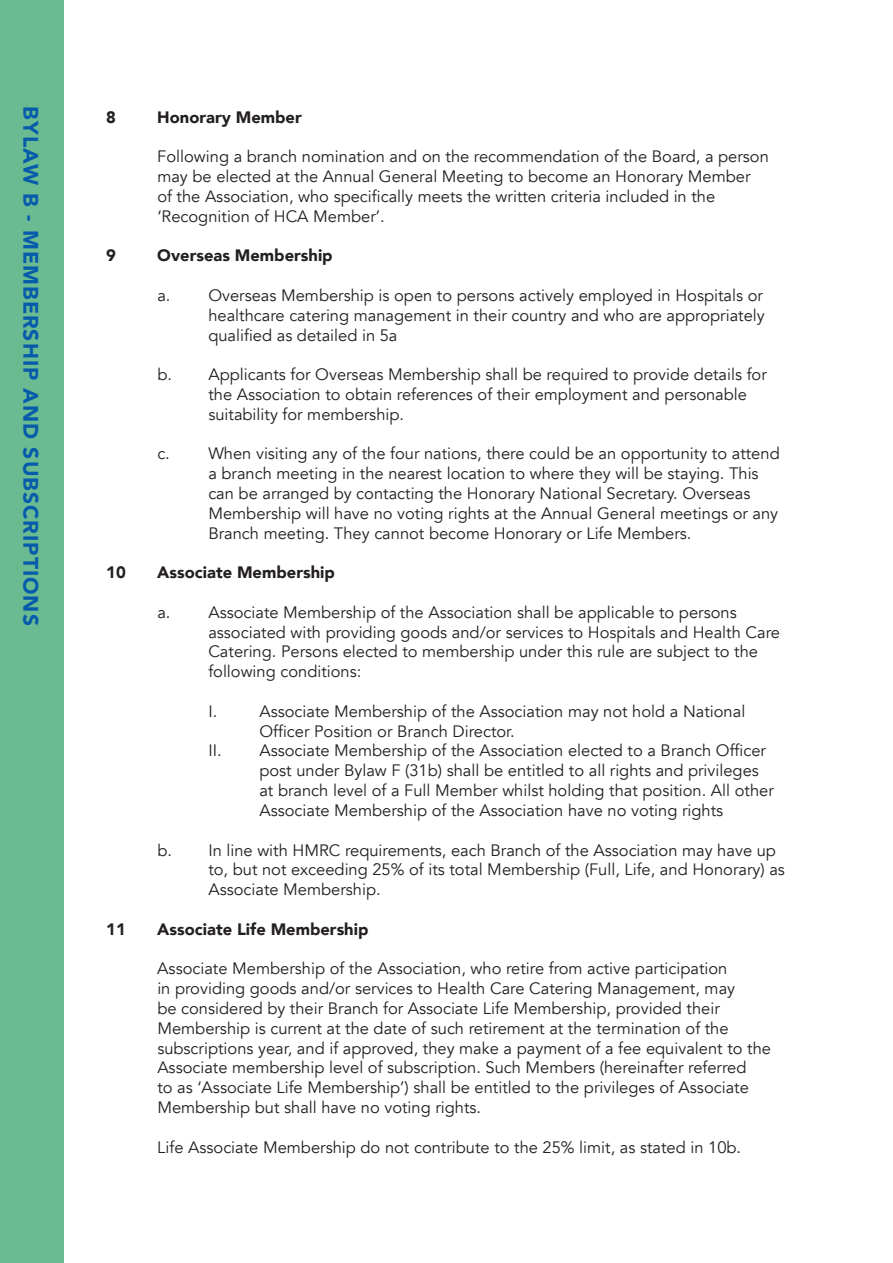
<style>
.page{position:relative;width:893px;height:1263px;background:#fff}
.page>*{position:absolute;margin:0;border:0;box-sizing:border-box;transform-origin:0 0}
.t1{font:900 21px "Avenir";letter-spacing:.05em;color:#065bab}
.t2{font:16.5px/19.8px "Avenir";color:#231f20}
.t3{font:900 16.5px "Avenir";color:#231f20}
</style>
<div class="page">
<div style="left:0;top:0;width:64px;height:1263px;background:#6abb92"></div>
<p class="t1" style="left:49px;top:106px;width:521px;rotate:90deg">BYLAW B - MEMBERSHIP AND SUBSCRIPTIONS</p>
<p class="t3" style="left:106px;top:103px;width:11px">8</p>
<p class="t3" style="left:157px;top:103px;width:146px">Honorary Member</p>
<p class="t2" style="left:157px;top:147px;width:613px">Following a branch nomination and on the recommendation of the Board, a person may be elected at the Annual General Meeting to become an Honorary Member of the Association, who specifically meets the written criteria included in the ‘Recognition of HCA Member’.</p>
<p class="t3" style="left:106px;top:242px;width:11px">9</p>
<p class="t3" style="left:157px;top:242px;width:177px">Overseas Membership</p>
<p class="t2" style="left:208px;top:286px;width:558px;text-align:justify;text-indent:-51px">a. Overseas Membership is open to persons actively employed in Hospitals or healthcare catering management in their country and who are appropriately qualified as detailed in 5a</p>
<p class="t2" style="left:208px;top:365px;width:560px;text-indent:-51px">b. Applicants for Overseas Membership shall be required to provide details for the Association to obtain references of their employment and personable suitability for membership.</p>
<p class="t2" style="left:208px;top:444px;width:573px;text-indent:-51px">c. When visiting any of the four nations, there could be an opportunity to attend a branch meeting in the nearest location to where they will be staying. This can be arranged by contacting the Honorary National Secretary. Overseas Membership will have no voting rights at the Annual General meetings or any Branch meeting. They cannot become Honorary or Life Members.</p>
<p class="t3" style="left:106px;top:558px;width:21px">10</p>
<p class="t3" style="left:157px;top:558px;width:179px">Associate Membership</p>
<p class="t2" style="left:208px;top:603px;width:573px;text-indent:-51px">a. Associate Membership of the Association shall be applicable to persons associated with providing goods and/or services to Hospitals and Health Care Catering. Persons elected to membership under this rule are subject to the following conditions:</p>
<p class="t2" style="left:208px;top:702px;width:10px">I.</p>
<p class="t2" style="left:259px;top:702px;width:487px">Associate Membership of the Association may not hold a National</p>
<p class="t2" style="left:259px;top:721px;width:257px">Officer Position or Branch Director.</p>
<p class="t2" style="left:208px;top:741px;width:559px">II. Associate Membership of the Association elected to a Branch Officer</p>
<p class="t2" style="left:259px;top:761px;width:501px">post under Bylaw F (31b) shall be entitled to all rights and privileges</p>
<p class="t2" style="left:259px;top:781px;width:516px">at branch level of a Full Member whilst holding that position. All other</p>
<p class="t2" style="left:259px;top:801px;width:465px">Associate Membership of the Association have no voting rights</p>
<p class="t2" style="left:208px;top:840px;width:578px;text-indent:-51px">b. In line with HMRC requirements, each Branch of the Association may have up to, but not exceeding 25% of its total Membership (Full, Life, and Honorary) as<br>Associate Membership.</p>
<p class="t3" style="left:106px;top:915px;width:21px">11</p>
<p class="t3" style="left:157px;top:915px;width:213px">Associate Life Membership</p>
<p class="t2" style="left:157px;top:959px;width:615px">Associate Membership of the Association, who retire from active participation<br>in providing goods and/or services to Health Care Catering Management, may<br>be considered by their Branch for Associate Life Membership, provided their Membership is current at the date of such retirement at the termination of the subscriptions year, and if approved, they make a payment of a fee equivalent to the Associate membership level of subscription. Such Members (hereinafter referred<br>to as ‘Associate Life Membership’) shall be entitled to the privileges of Associate Membership but shall have no voting rights.</p>
<p class="t2" style="left:157px;top:1137px;width:585px">Life Associate Membership do not contribute to the 25% limit, as stated in 10b.</p>
</div>
